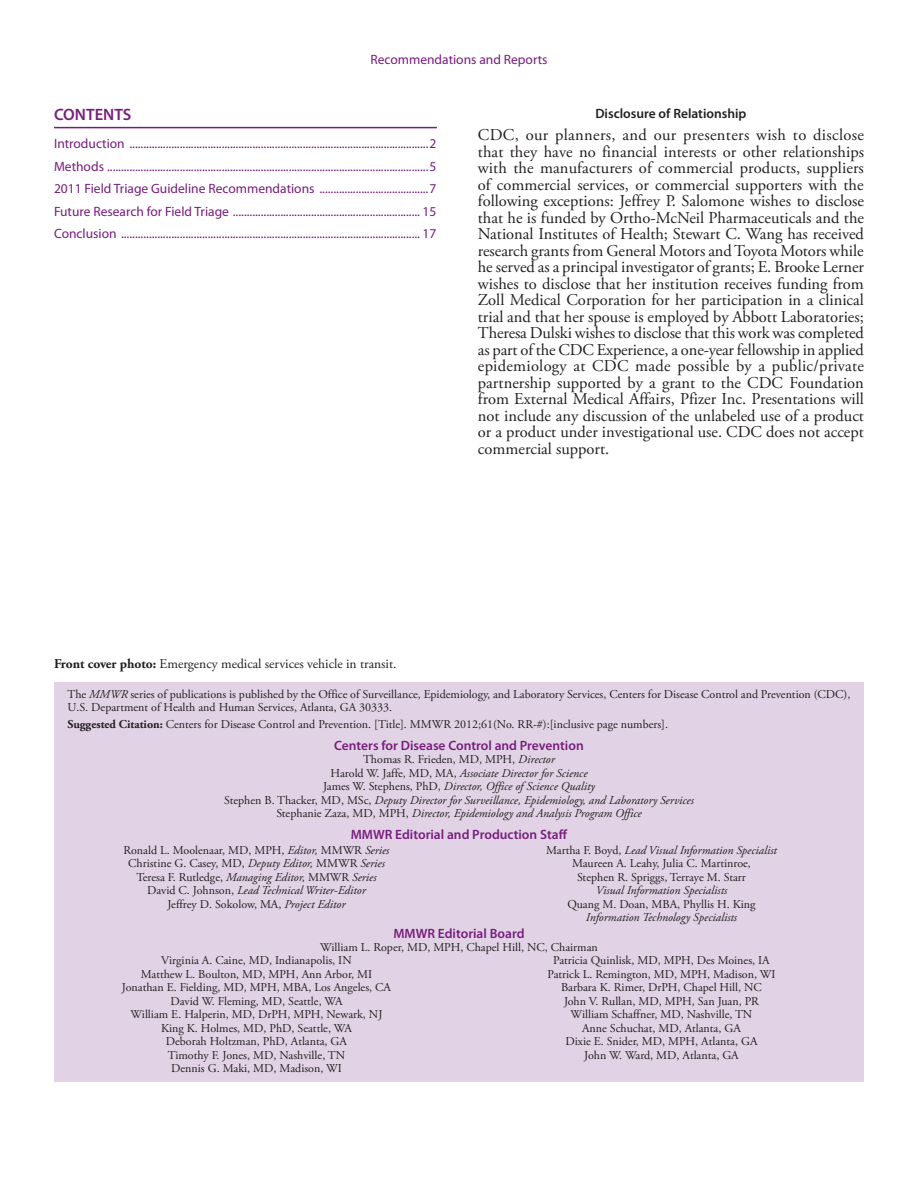
<style>
.page{position:relative;width:918px;height:1188px;background:#fff}
.page>*{position:absolute;margin:0;border:0;box-sizing:border-box;transform-origin:0 0}
.Disclosure_Text{font:16.5px/16.5px "Adobe Garamond Pro";color:#231f20;text-align:justify}
.CONTENTS_RR{font:600 16.5px "Myriad Pro";color:#781d7d}
.TOC_H2{font:13.5px "Myriad Pro";color:#781d7d}
.Ed_Page_Title{font:600 13.5px "Myriad Pro";color:#781d7d}
.t1{font:13.5px "Adobe Garamond Pro";color:#231f20}
.t2{font:600 13.5px "Myriad Pro";color:#231f20}
.Ed_Bd_Member{font:12px/13.5px "Adobe Garamond Pro";color:#231f20}
.Credits_-_Name{font:italic 12px "Adobe Garamond Pro";color:#231f20}
.Credits_-_Name-2{font:12px "Adobe Garamond Pro";color:#231f20}
.Credits_-_Division{font:12px "Adobe Garamond Pro";color:#231f20}
.s1{font-weight:700}
.s2{font-style:italic}
.s3{font-style:normal}
</style>
<div class="page">
<div style="left:54px;top:683px;width:810px;height:399px;background:#e1d3e5"></div>
<hr style="left:54px;top:127px;width:383px;height:1px;background:#781d7d">
<p class="TOC_H2" style="left:370px;top:51px;width:179px">Recommendations and Reports</p>
<p class="CONTENTS_RR" style="left:54px;top:104px;width:79px">CONTENTS</p>
<p class="TOC_H2" style="left:54px;top:135px;width:384px">Introduction ...........................................................................................................2</p>
<p class="TOC_H2" style="left:54px;top:158px;width:384px">Methods ...................................................................................................................5</p>
<p class="TOC_H2" style="left:54px;top:180px;width:384px">2011 Field Triage Guideline Recommendations .......................................7</p>
<p class="TOC_H2" style="left:54px;top:203px;width:384px">Future Research for Field Triage ................................................................... 15</p>
<p class="TOC_H2" style="left:54px;top:225px;width:384px">Conclusion ........................................................................................................... 17</p>
<p class="t2" style="left:595px;top:105px;width:153px">Disclosure of Relationship</p>
<p class="Disclosure_Text" style="left:478px;top:127px;width:388px">CDC, our planners, and our presenters wish to disclose that they have no financial interests or other relationships with the manufacturers of commercial products, suppliers of commercial services, or commercial supporters with the following exceptions: Jeffrey P. Salomone wishes to disclose that he is funded by Ortho-McNeil Pharmaceuticals and the National Institutes of Health; Stewart C. Wang has received research grants from General Motors and Toyota Motors while he served as a principal investigator of grants; E. Brooke Lerner wishes to disclose that her institution receives funding from Zoll Medical Corporation for her participation in a clinical trial and that her spouse is employed by Abbott Laboratories; Theresa Dulski wishes to disclose that this work was completed as part of the CDC Experience, a one-year fellowship in applied epidemiology at CDC made possible by a public/private partnership supported by a grant to the CDC Foundation from External Medical Affairs, Pfizer Inc. Presentations will not include any discussion of the unlabeled use of a product or a product under investigational use. CDC does not accept commercial support.</p>
<p class="t1" style="left:54px;top:655px;width:344px"><span class="s1">Front cover photo:</span> Emergency medical services vehicle in transit.</p>
<p class="Ed_Bd_Member" style="left:68px;top:688px;width:784px">The <span class="s2">MMWR</span> series of publications is published by the Office of Surveillance, Epidemiology, and Laboratory Services, Centers for Disease Control and Prevention (CDC),<br>U.S. Department of Health and Human Services, Atlanta, GA 30333.</p>
<p class="Credits_-_Division" style="left:68px;top:717px;width:602px"><span class="s1">Suggested Citation:</span> Centers for Disease Control and Prevention. [Title]. MMWR 2012;61(No. RR-#):[inclusive page numbers].</p>
<p class="Ed_Page_Title" style="left:334px;top:737px;width:251px">Centers for Disease Control and Prevention</p>
<p class="Credits_-_Name-2" style="left:363px;top:752px;width:193px">Thomas R. Frieden, MD, MPH, <span class="s2">Director</span></p>
<p class="Credits_-_Name" style="left:330px;top:766px;width:259px"><span class="s3">Harold W. Jaffe, MD, MA,</span> Associate Director for Science</p>
<p class="Credits_-_Name" style="left:323px;top:779px;width:273px"><span class="s3">James W. Stephens, PhD,</span> Director, Office of Science Quality</p>
<p class="Credits_-_Name" style="left:224px;top:793px;width:471px"><span class="s3">Stephen B. Thacker, MD, MSc,</span> Deputy Director for Surveillance, Epidemiology, and Laboratory Services</p>
<p class="Credits_-_Name" style="left:276px;top:806px;width:367px"><span class="s3">Stephanie Zaza, MD, MPH,</span> Director, Epidemiology and Analysis Program Office</p>
<p class="Ed_Page_Title" style="left:351px;top:826px;width:218px">MMWR Editorial and Production Staff</p>
<p class="Credits_-_Name-2" style="left:124px;top:843px;width:267px">Ronald L. Moolenaar, MD, MPH, <span class="s2">Editor,</span> MMWR <span class="s2">Series</span></p>
<p class="Credits_-_Name-2" style="left:128px;top:856px;width:258px">Christine G. Casey, MD, <span class="s2">Deputy Editor,</span> MMWR <span class="s2">Series</span></p>
<p class="Credits_-_Name-2" style="left:136px;top:870px;width:242px">Teresa F. Rutledge, <span class="s2">Managing Editor,</span> MMWR <span class="s2">Series</span></p>
<p class="Credits_-_Name" style="left:147px;top:883px;width:220px"><span class="s3">David C. Johnson,</span> Lead Technical Writer-Editor</p>
<p class="Credits_-_Name-2" style="left:167px;top:897px;width:180px">Jeffrey D. Sokolow, MA, <span class="s2">Project Editor</span></p>
<p class="Credits_-_Name" style="left:546px;top:843px;width:232px"><span class="s3">Martha F. Boyd,</span> Lead Visual Information Specialist</p>
<p class="Credits_-_Name-2" style="left:572px;top:856px;width:180px">Maureen A. Leahy, Julia C. Martinroe,</p>
<p class="Credits_-_Name-2" style="left:577px;top:870px;width:170px">Stephen R. Spriggs, Terraye M. Starr</p>
<p class="Credits_-_Name" style="left:596px;top:883px;width:133px">Visual Information Specialists</p>
<p class="Credits_-_Name-2" style="left:567px;top:897px;width:190px">Quang M. Doan, MBA, Phyllis H. King</p>
<p class="Credits_-_Name" style="left:586px;top:910px;width:153px">Information Technology Specialists</p>
<p class="Ed_Page_Title" style="left:393px;top:925px;width:133px">MMWR Editorial Board</p>
<p class="Ed_Bd_Member" style="left:320px;top:941px;width:279px">William L. Roper, MD, MPH, Chapel Hill, NC, Chairman</p>
<p class="Ed_Bd_Member" style="left:161px;top:954px;width:192px">Virginia A. Caine, MD, Indianapolis, IN</p>
<p class="Ed_Bd_Member" style="left:141px;top:968px;width:233px">Matthew L. Boulton, MD, MPH, Ann Arbor, MI</p>
<p class="Ed_Bd_Member" style="left:122px;top:981px;width:271px">Jonathan E. Fielding, MD, MPH, MBA, Los Angeles, CA</p>
<p class="Ed_Bd_Member" style="left:170px;top:995px;width:174px">David W. Fleming, MD, Seattle, WA</p>
<p class="Ed_Bd_Member" style="left:131px;top:1008px;width:253px">William E. Halperin, MD, DrPH, MPH, Newark, NJ</p>
<p class="Ed_Bd_Member" style="left:161px;top:1022px;width:192px">King K. Holmes, MD, PhD, Seattle, WA</p>
<p class="Ed_Bd_Member" style="left:166px;top:1035px;width:183px">Deborah Holtzman, PhD, Atlanta, GA</p>
<p class="Ed_Bd_Member" style="left:168px;top:1049px;width:179px">Timothy F. Jones, MD, Nashville, TN</p>
<p class="Ed_Bd_Member" style="left:171px;top:1062px;width:172px">Dennis G. Maki, MD, Madison, WI</p>
<p class="Ed_Bd_Member" style="left:553px;top:954px;width:218px">Patricia Quinlisk, MD, MPH, Des Moines, IA</p>
<p class="Ed_Bd_Member" style="left:548px;top:968px;width:229px">Patrick L. Remington, MD, MPH, Madison, WI</p>
<p class="Ed_Bd_Member" style="left:561px;top:981px;width:202px">Barbara K. Rimer, DrPH, Chapel Hill, NC</p>
<p class="Ed_Bd_Member" style="left:564px;top:995px;width:196px">John V. Rullan, MD, MPH, San Juan, PR</p>
<p class="Ed_Bd_Member" style="left:571px;top:1008px;width:183px">William Schaffner, MD, Nashville, TN</p>
<p class="Ed_Bd_Member" style="left:582px;top:1022px;width:160px">Anne Schuchat, MD, Atlanta, GA</p>
<p class="Ed_Bd_Member" style="left:566px;top:1035px;width:193px">Dixie E. Snider, MD, MPH, Atlanta, GA</p>
<p class="Ed_Bd_Member" style="left:584px;top:1049px;width:156px">John W. Ward, MD, Atlanta, GA</p>
</div>
